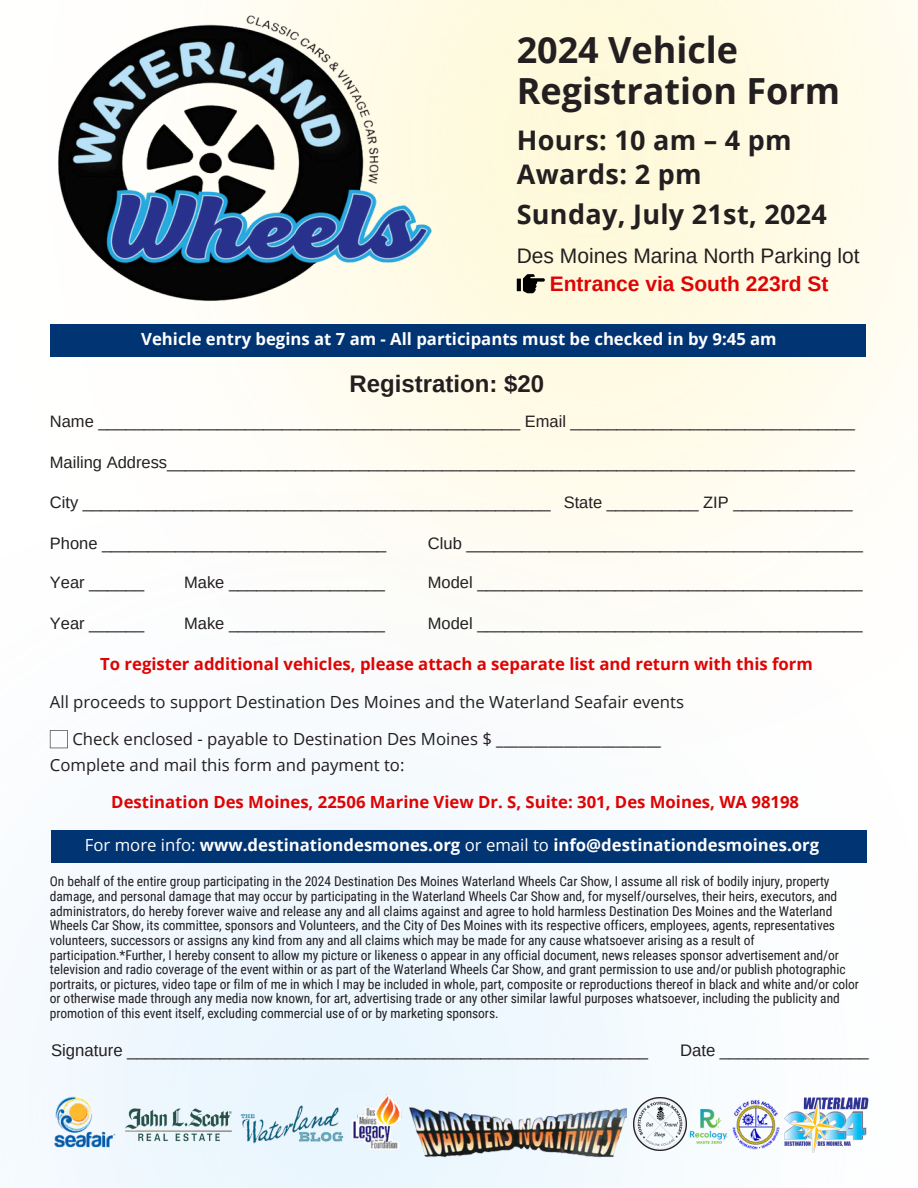
<style>
.page{position:relative;width:918px;height:1188px;background:#fff}
.page>*{position:absolute;margin:0;border:0;box-sizing:border-box;transform-origin:0 0}
.t1{font:700 36px/41.7px "Open Sans";color:#231f20}
.t2{font:700 27px/33.8px "Open Sans";letter-spacing:.01em;color:#231f20}
.t3{font:700 24px "Arimo";color:#231f20}
.t4{font:21px "Arimo";color:#231f20}
.t5{font:700 21px "Arimo";color:#dd0404}
.t6{font:16.8px "Open Sans";color:#231f20}
.t7{font:700 16.8px "Open Sans";color:#dd0404}
.t8{font:700 16.8px "Open Sans";color:#fff}
.t9{font:16.65px "Arimo";color:#231f20}
.t10{font:16.5px "Arimo";color:#231f20}
.t11{font:13.5px/14.7px "Roboto Condensed";letter-spacing:-.005em;color:#231f20}
.s1{font-weight:400}
</style>
<div class="page">
<img style="left:0;top:494px;width:918px;height:694px">
<img style="left:57px;top:4px;width:381px;height:320px">
<svg style="left:517px;top:274px;width:28px;height:19px"></svg>
<svg style="left:50px;top:730px;width:18px;height:18px"></svg>
<div style="left:50px;top:324px;width:816px;height:33px;background:#003473"></div>
<img style="left:406px;top:1078px;width:221px;height:92px">
<img style="left:50px;top:1094px;width:70px;height:61px">
<img style="left:122px;top:1105px;width:114px;height:39px">
<img style="left:785px;top:1097px;width:84px;height:55px">
<img style="left:633px;top:1098px;width:53px;height:53px">
<img style="left:689px;top:1103px;width:40px;height:42px">
<img style="left:731px;top:1099px;width:50px;height:51px">
<img style="left:239px;top:1105px;width:106px;height:39px">
<img style="left:348px;top:1095px;width:58px;height:58px">
<div style="left:51px;top:830px;width:816px;height:33px;background:#003473"></div>
<h2 class="t1" style="left:517px;top:28px;width:325px">2024 Vehicle<br>Registration Form</h2>
<h5 class="t2" style="left:517px;top:123px;width:277px">Hours: 10 am – 4 pm<br>Awards: 2 pm</h5>
<h5 class="t2" style="left:517px;top:197px;width:312px">Sunday, July 21st, 2024</h5>
<p class="t4" style="left:517px;top:244px;width:344px">Des Moines Marina North Parking lot</p>
<h1 class="t5" style="left:550px;top:272px;width:280px">Entrance via South 223rd St</h1>
<p class="t8" style="left:141px;top:327px;width:637px">Vehicle entry begins at 7 am - All participants must be checked in by 9:45 am</p>
<p class="t3" style="left:349px;top:370px;width:196px">Registration: $20</p>
<p class="t10" style="left:50px;top:412px;width:807px">Name ______________________________________________ Email _______________________________</p>
<p class="t10" style="left:50px;top:453px;width:807px">Mailing Address___________________________________________________________________________</p>
<p class="t10" style="left:50px;top:493px;width:502px">City ___________________________________________________</p>
<p class="t10" style="left:564px;top:493px;width:290px">State __________ ZIP _____________</p>
<p class="t10" style="left:50px;top:534px;width:338px">Phone _______________________________</p>
<p class="t10" style="left:428px;top:534px;width:437px">Club ___________________________________________</p>
<p class="t10" style="left:50px;top:573px;width:96px">Year ______</p>
<p class="t10" style="left:184px;top:573px;width:202px">Make _________________</p>
<p class="t10" style="left:428px;top:573px;width:436px">Model __________________________________________</p>
<p class="t10" style="left:50px;top:614px;width:96px">Year ______</p>
<h6 class="t10" style="left:184px;top:614px;width:202px">Make _________________</h6>
<p class="t10" style="left:428px;top:614px;width:436px">Model __________________________________________</p>
<h4 class="t7" style="left:100px;top:652px;width:714px">To register additional vehicles, please attach a separate list and return with this form</h4>
<p class="t6" style="left:50px;top:690px;width:636px">All proceeds to support Destination Des Moines and the Waterland Seafair events</p>
<h6 class="t6" style="left:72px;top:727px;width:590px">Check enclosed - payable to Destination Des Moines $ ______________________</h6>
<h3 class="t6" style="left:50px;top:753px;width:356px">Complete and mail this form and payment to:</h3>
<p class="t7" style="left:111px;top:790px;width:689px">Destination Des Moines, 22506 Marine View Dr. S, Suite: 301, Des Moines, WA 98198</p>
<p class="t8" style="left:85px;top:833px;width:736px"><span class="s1">For more info:</span> www.destinationdesmones.org <span class="s1">or email to</span> info@destinationdesmoines.org</p>
<h6 class="t11" style="left:50px;top:874px;width:811px">On behalf of the entire group participating in the 2024 Destination Des Moines Waterland Wheels Car Show, I assume all risk of bodily injury, property damage, and personal damage that may occur by participating in the Waterland Wheels Car Show and, for myself/ourselves, their heirs, executors, and administrators, do hereby forever waive and release any and all claims against and agree to hold harmless Destination Des Moines and the Waterland Wheels Car Show, its committee, sponsors and Volunteers, and the City of Des Moines with its respective officers, employees, agents, representatives volunteers, successors or assigns any kind from any and all claims which may be made for any cause whatsoever arising as a result of participation.*Further, I hereby consent to allow my picture or likeness o appear in any official document, news releases sponsor advertisement and/or television and radio coverage of the event within or as part of the Waterland Wheels Car Show, and grant permission to use and/or publish photographic portraits, or pictures, video tape or film of me in which I may be included in whole, part, composite or reproductions thereof in black and white and/or color or otherwise made through any media now known, for art, advertising trade or any other similar lawful purposes whatsoever, including the publicity and promotion of this event itself, excluding commercial use of or by marketing sponsors.</h6>
<p class="t9" style="left:51px;top:1041px;width:598px">Signature ________________________________________________________</p>
<p class="t9" style="left:680px;top:1041px;width:190px">Date ________________</p>
</div>
